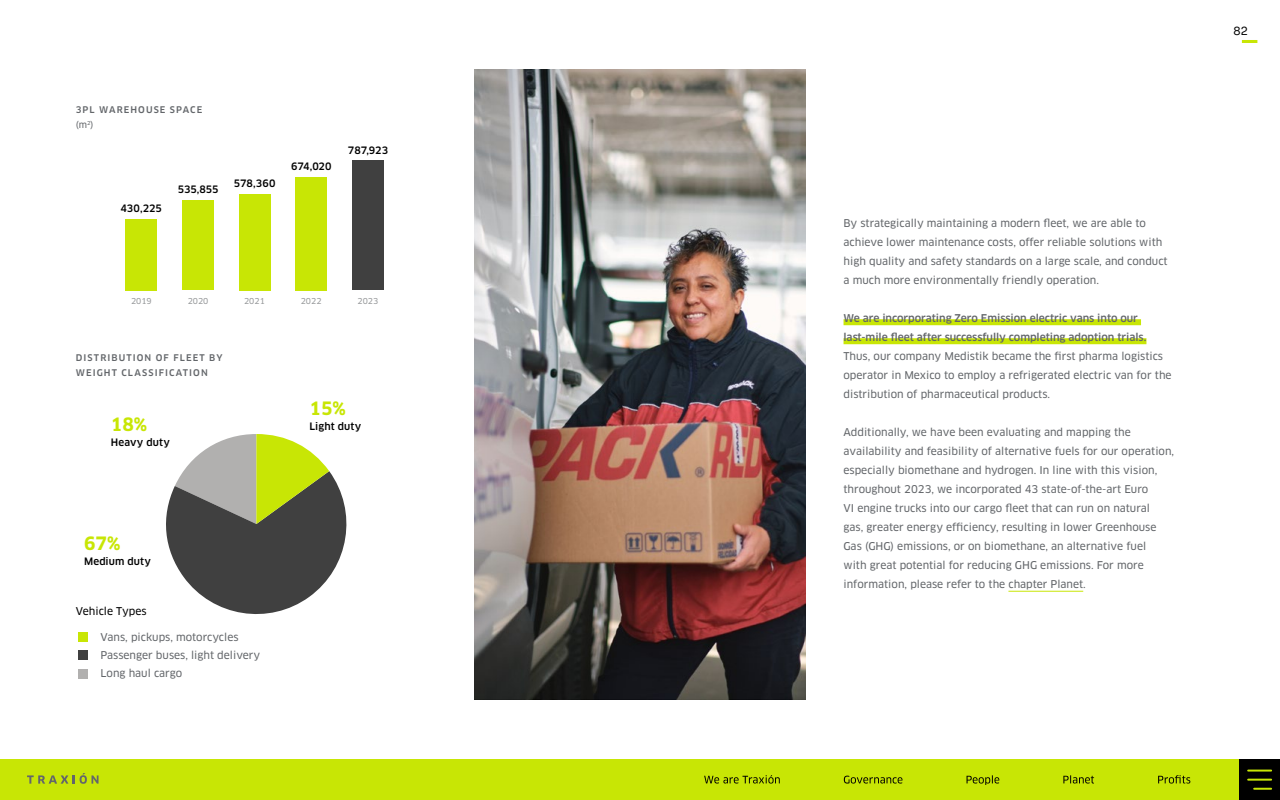
<style>
.page{position:relative;width:1280px;height:800px;background:#fff}
.page>*{position:absolute;margin:0;border:0;box-sizing:border-box;transform-origin:0 0}
.t1{font:700 18px "Clan OT";color:#c8e605}
.t2{font:11.3px "Sora";color:#000}
.t3{font:10.5px/19px "Clan OT News";color:#63666a}
.t4{font:500 10.5px/19px "Clan OT";letter-spacing:-.005em;color:#63666a}
.t5{font:10.5px "Clan OT News";color:#000}
.t6{font:500 10px "Clan OT";letter-spacing:.005em;color:#000}
.t7{font:500 9px/15px "Clan OT";letter-spacing:.115em;color:#63666a}
.t8{font:9px "Clan OT News";color:#63666a}
.t9{font:8px "Clan OT News";color:#97999b}
</style>
<div class="page">
<svg style="left:166px;top:434px;width:181px;height:180px"></svg>
<div style="left:125px;top:219px;width:32px;height:71px;background:#c8e605"></div>
<div style="left:182px;top:201px;width:32px;height:89px;background:#c8e605"></div>
<div style="left:239px;top:194px;width:32px;height:96px;background:#c8e605"></div>
<div style="left:352px;top:161px;width:32px;height:129px;background:#404040"></div>
<div style="left:295px;top:177px;width:32px;height:113px;background:#c8e605"></div>
<div style="left:844px;top:319px;width:297px;height:6px;background:#c8e605"></div>
<div style="left:844px;top:338px;width:302px;height:6px;background:#c8e605"></div>
<hr style="left:1008px;top:591px;width:75px;height:1px;background:#c8e605">
<div style="left:78px;top:632px;width:10px;height:10px;background:#c8e605"></div>
<div style="left:78px;top:650px;width:10px;height:10px;background:#404040"></div>
<div style="left:78px;top:669px;width:10px;height:10px;background:#b1b0af"></div>
<img style="left:474px;top:70px;width:332px;height:630px">
<hr style="left:1242px;top:40px;width:15px;height:3px;background:#c8e605">
<div style="left:0;top:759px;width:1280px;height:41px;background:#c8e605"></div>
<svg style="left:27px;top:773px;width:72px;height:11px"></svg>
<svg style="left:1158px;top:775px;width:32px;height:9px"></svg>
<svg style="left:1063px;top:775px;width:31px;height:9px"></svg>
<svg style="left:967px;top:775px;width:32px;height:10px"></svg>
<svg style="left:844px;top:776px;width:58px;height:8px"></svg>
<div style="left:1239px;top:759px;width:41px;height:41px;background:#000"></div>
<hr style="left:1248px;top:770px;width:23px;height:2px;background:#c8e605">
<hr style="left:1248px;top:779px;width:23px;height:2px;background:#c8e605">
<svg style="left:1254px;top:788px;width:17px;height:2px"></svg>
<svg style="left:704px;top:775px;width:76px;height:9px"></svg>
<p class="t7" style="left:76px;top:103px;width:128px">3PL WAREHOUSE SPACE</p>
<p class="t8" style="left:76px;top:120px;width:19px">(m<sup>2</sup>)</p>
<p class="t6" style="left:121px;top:202px;width:43px">430,225</p>
<p class="t6" style="left:178px;top:184px;width:42px">535,855</p>
<p class="t6" style="left:234px;top:177px;width:43px">578,360</p>
<p class="t6" style="left:291px;top:161px;width:42px">674,020</p>
<p class="t6" style="left:348px;top:144px;width:42px">787,923</p>
<p class="t9" style="left:131px;top:296px;width:22px">2019</p>
<p class="t9" style="left:188px;top:296px;width:22px">2020</p>
<p class="t9" style="left:244px;top:296px;width:22px">2021</p>
<p class="t9" style="left:301px;top:296px;width:22px">2022</p>
<p class="t9" style="left:357px;top:296px;width:22px">2023</p>
<p class="t7" style="left:76px;top:350px;width:148px">DISTRIBUTION OF FLEET BY<br>WEIGHT CLASSIFICATION</p>
<h1 class="t1" style="left:111px;top:414px;width:38px">18%</h1>
<p class="t6" style="left:111px;top:436px;width:61px">Heavy duty</p>
<h1 class="t1" style="left:84px;top:533px;width:38px">67%</h1>
<p class="t6" style="left:84px;top:555px;width:68px">Medium duty</p>
<p class="t5" style="left:76px;top:605px;width:72px">Vehicle Types</p>
<p class="t3" style="left:101px;top:628px;width:161px;line-height:18px">Vans, pickups, motorcycles<br>Passenger buses, light delivery<br>Long haul cargo</p>
<h1 class="t1" style="left:310px;top:398px;width:38px">15%</h1>
<p class="t6" style="left:310px;top:420px;width:53px">Light duty</p>
<p class="t2" style="left:1234px;top:22px;width:16px">82</p>
<p class="t3" style="left:844px;top:214px;width:326px">By strategically maintaining a modern fleet, we are able to achieve lower maintenance costs, offer reliable solutions with high quality and safety standards on a large scale, and conduct a much more environmentally friendly operation.</p>
<p class="t4" style="left:844px;top:309px;width:304px">We are incorporating Zero Emission electric vans into our last-mile fleet after successfully completing adoption trials.</p>
<p class="t3" style="left:844px;top:347px;width:330px">Thus, our company Medistik became the first pharma logistics operator in Mexico to employ a refrigerated electric van for the distribution of pharmaceutical products.</p>
<p class="t3" style="left:844px;top:423px;width:332px">Additionally, we have been evaluating and mapping the availability and feasibility of alternative fuels for our operation, especially biomethane and hydrogen. In line with this vision, throughout 2023, we incorporated 43 state-of-the-art Euro<br>VI engine trucks into our cargo fleet that can run on natural<br>gas, greater energy efficiency, resulting in lower Greenhouse Gas (GHG) emissions, or on biomethane, an alternative fuel<br>with great potential for reducing GHG emissions. For more information, please refer to the chapter Planet.</p>
</div>
